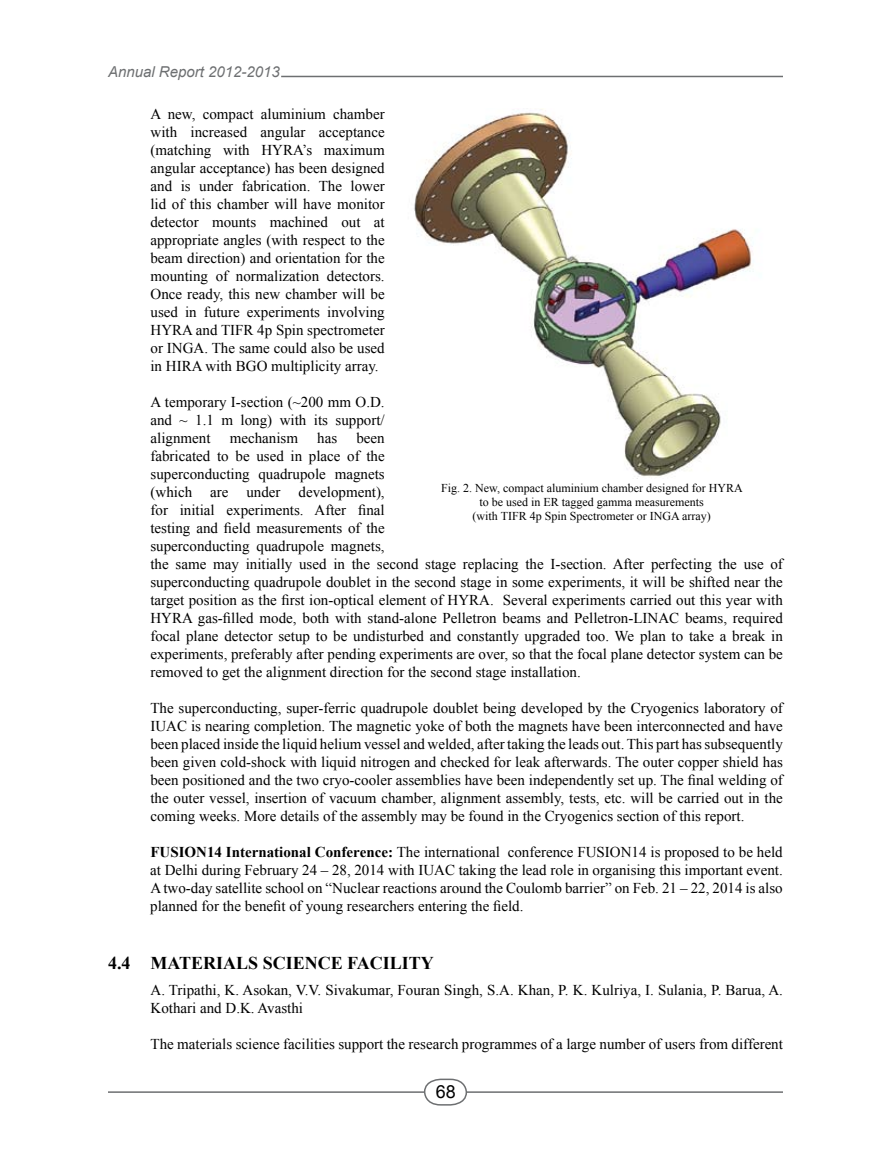
<style>
.page{position:relative;width:891px;height:1161px;background:#fff}
.page>*{position:absolute;margin:0;border:0;box-sizing:border-box;transform-origin:0 0}
.t1{font:700 18px "Times New Roman";color:#000}
.t2{font:18px "Arial";color:#000}
.t3{font:15px/18px "Times New Roman";color:#000;text-align:justify}
.t4{font:italic 15px "Arial";color:#6d6f71}
.t5{font:12px/14.4px "Times New Roman";color:#000;text-align:center}
.s1{font-weight:700}
</style>
<div class="page">
<hr style="left:281px;top:76px;width:502px;height:1px;background:#6d6f71">
<hr style="left:108px;top:1091px;width:675px;height:2px;background:#6d6f71">
<svg style="left:423px;top:1078px;width:45px;height:28px"></svg>
<img style="left:414px;top:109px;width:340px;height:368px">
<p class="t4" style="left:108px;top:62px;width:173px">Annual Report 2012-2013</p>
<p class="t3" style="left:150px;top:105px;width:236px">A new, compact aluminium chamber with increased angular acceptance (matching with HYRA’s maximum angular acceptance) has been designed and is under fabrication. The lower lid of this chamber will have monitor detector mounts machined out at appropriate angles (with respect to the beam direction) and orientation for the mounting of normalization detectors.<br>Once ready, this new chamber will be used in future experiments involving HYRA and TIFR 4p Spin spectrometer or INGA. The same could also be used in HIRA with BGO multiplicity array.</p>
<p class="t3" style="left:150px;top:393px;width:236px">A temporary I-section (~200 mm O.D. and ~ 1.1 m long) with its support/ alignment</p>
<p class="t3" style="left:150px;top:429px;width:634px;text-align:left;text-indent:206px">been<br>fabricated to be used in place of the<br>superconducting quadrupole magnets<br>(which are under development),<br>for initial experiments. After final<br>testing and field measurements of the<br>superconducting quadrupole magnets,<br>the same may initially used in the second stage replacing the I-section. After perfecting the use of superconducting quadrupole doublet in the second stage in some experiments, it will be shifted near the target position as the first ion-optical element of HYRA. Several experiments carried out this year with HYRA gas-filled mode, both with stand-alone Pelletron beams and Pelletron-LINAC beams, required focal plane detector setup to be undisturbed and constantly upgraded too. We plan to take a break in experiments, preferably after pending experiments are over, so that the focal plane detector system can be removed to get the alignment direction for the second stage installation.</p>
<p class="t3" style="left:150px;top:699px;width:634px">The superconducting, super-ferric quadrupole doublet being developed by the Cryogenics laboratory of IUAC is nearing completion. The magnetic yoke of both the magnets have been interconnected and have been placed inside the liquid helium vessel and welded, after taking the leads out. This part has subsequently been given cold-shock with liquid nitrogen and checked for leak afterwards. The outer copper shield has been positioned and the two cryo-cooler assemblies have been independently set up. The final welding of the outer vessel, insertion of vacuum chamber, alignment assembly, tests, etc. will be carried out in the coming weeks. More details of the assembly may be found in the Cryogenics section of this report.</p>
<p class="t3" style="left:150px;top:843px;width:634px"><span class="s1">FUSION14 International Conference:</span> The international conference FUSION14 is proposed to be held at Delhi during February 24 – 28, 2014 with IUAC taking the lead role in organising this important event.<br>A two-day satellite school on “Nuclear reactions around the Coulomb barrier” on Feb. 21 – 22, 2014 is also planned for the benefit of young researchers entering the field.</p>
<p class="t3" style="left:230px;top:429px;width:70px">mechanism</p>
<p class="t3" style="left:317px;top:429px;width:21px">has</p>
<p class="t5" style="left:441px;top:480px;width:303px">Fig. 2. New, compact aluminium chamber designed for HYRA to be used in ER tagged gamma measurements<br>(with TIFR 4p Spin Spectrometer or INGA array)</p>
<p class="t1" style="left:108px;top:950px;width:327px">4.4 MATERIALS SCIENCE FACILITY</p>
<p class="t3" style="left:151px;top:981px;width:634px">A. Tripathi, K. Asokan, V.V. Sivakumar, Fouran Singh, S.A. Khan, P. K. Kulriya, I. Sulania, P. Barua, A.<br>Kothari and D.K. Avasthi</p>
<p class="t3" style="left:151px;top:1035px;width:634px">The materials science facilities support the research programmes of a large number of users from different</p>
<p class="t2" style="left:436px;top:1080px;width:22px">68</p>
</div>
